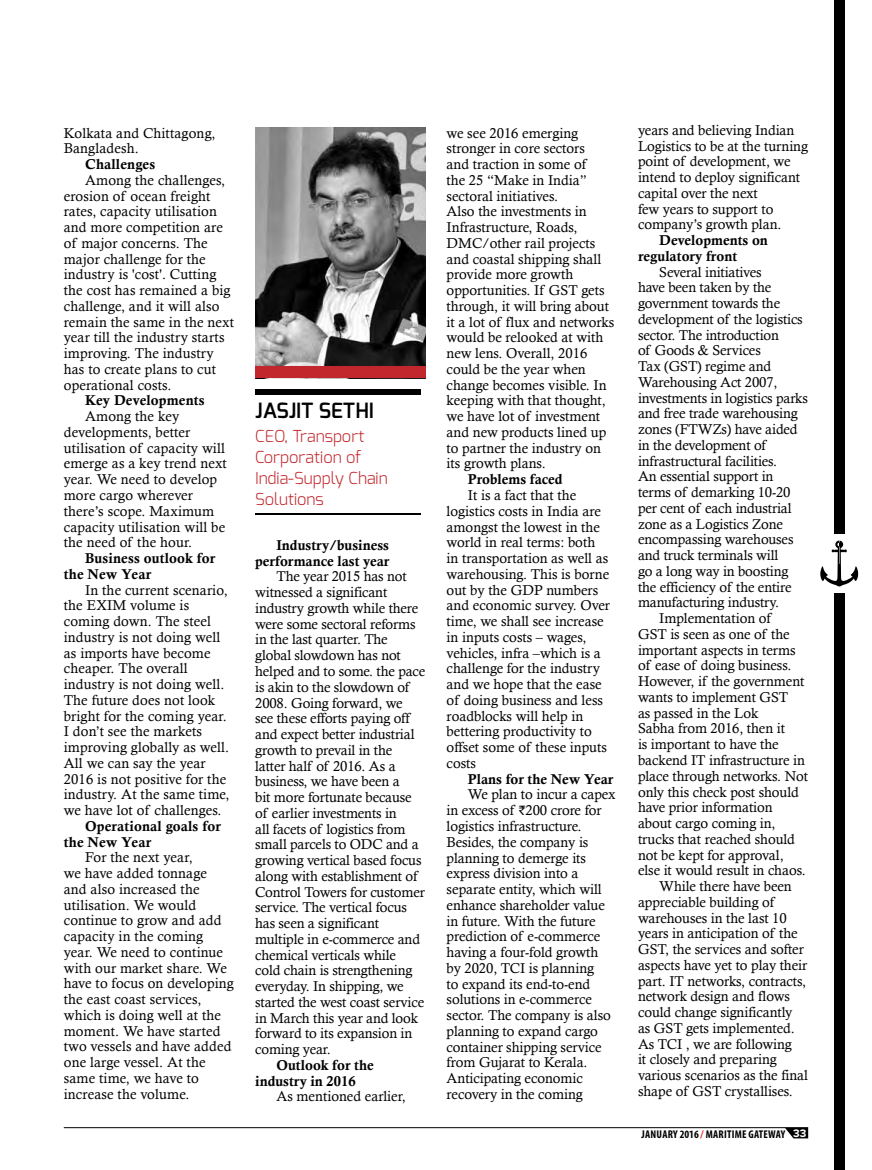
<style>
.page{position:relative;width:872px;height:1170px;background:#fff}
.page>*{position:absolute;margin:0;border:0;box-sizing:border-box;transform-origin:0 0}
.t1{font:600 21px "Exo";color:#000}
.t2{font:300 16.5px/20.9px "Exo";color:#c1272d}
.t3{font:14.25px/15.8px "Calisto";letter-spacing:-.005em;color:#000}
.t4{font:14.25px/15.8px "Calis MT Bol";color:#000}
.t5{font:700 condensed 11.25px "Myriad Pro";letter-spacing:.02em;color:#000}
.s1{font-family:"Rupee Foradian";font-size:12.75px}
.s2{color:#ed1d24}
.s3{font-family:"Proxima Nova";font-stretch:normal;color:#fff}
</style>
<div class="page">
<img style="left:255px;top:127px;width:170px;height:240px">
<div style="left:255px;top:389px;width:165px;height:5px;background:#000"></div>
<div style="left:255px;top:367px;width:170px;height:11px;background:#c1272d"></div>
<hr style="left:255px;top:513px;width:165px;height:1px;background:#000">
<hr style="left:64px;top:1127px;width:744px;height:1px;background:#000">
<svg style="left:785px;top:1127px;width:23px;height:11px"></svg>
<svg style="left:820px;top:540px;width:38px;height:46px"></svg>
<div style="left:834px;top:0;width:10px;height:533px;background:#000"></div>
<div style="left:834px;top:593px;width:10px;height:576px;background:#000"></div>
<p class="t3" style="left:64px;top:125px;width:153px">Kolkata and Chittagong,<br>Bangladesh.</p>
<p class="t4" style="left:85px;top:156px;width:72px">Challenges</p>
<p class="t3" style="left:64px;top:172px;width:172px;text-indent:21px">Among the challenges, erosion of ocean freight rates, capacity utilisation and more competition are of major concerns. The major challenge for the industry is 'cost'. Cutting the cost has remained a big challenge, and it will also remain the same in the next year till the industry starts improving. The industry has to create plans to cut operational costs.</p>
<p class="t4" style="left:85px;top:392px;width:121px">Key Developments</p>
<p class="t3" style="left:64px;top:408px;width:165px;text-indent:21px">Among the key developments, better utilisation of capacity will emerge as a key trend next year. We need to develop more cargo wherever there’s scope. Maximum capacity utilisation will be the need of the hour.</p>
<p class="t4" style="left:64px;top:550px;width:153px;text-indent:21px">Business outlook for the New Year</p>
<p class="t3" style="left:64px;top:581px;width:167px;text-indent:21px">In the current scenario, the EXIM volume is coming down. The steel industry is not doing well as imports have become cheaper. The overall industry is not doing well.<br>The future does not look bright for the coming year.<br>I don’t see the markets improving globally as well.<br>All we can say the year<br>2016 is not positive for the industry. At the same time, we have lot of challenges.</p>
<p class="t4" style="left:64px;top:818px;width:159px;text-indent:21px">Operational goals for the New Year</p>
<p class="t3" style="left:64px;top:849px;width:172px;text-indent:21px">For the next year,<br>we have added tonnage<br>and also increased the utilisation. We would continue to grow and add capacity in the coming year. We need to continue with our market share. We have to focus on developing the east coast services, which is doing well at the moment. We have started two vessels and have added one large vessel. At the same time, we have to increase the volume.</p>
<h1 class="t1" style="left:255px;top:397px;width:120px">JASJIT SETHI</h1>
<p class="t2" style="left:255px;top:426px;width:134px">CEO, Transport<br>Corporation of<br>India-Supply Chain<br>Solutions</p>
<p class="t4" style="left:255px;top:537px;width:136px;text-align:right">Industry/business performance last year</p>
<p class="t3" style="left:255px;top:568px;width:172px;text-indent:21px">The year 2015 has not witnessed a significant industry growth while there were some sectoral reforms in the last quarter. The global slowdown has not helped and to some. the pace is akin to the slowdown of<br>2008. Going forward, we<br>see these efforts paying off and expect better industrial growth to prevail in the latter half of 2016. As a business, we have been a<br>bit more fortunate because of earlier investments in<br>all facets of logistics from small parcels to ODC and a growing vertical based focus along with establishment of<br>Control Towers for customer service. The vertical focus has seen a significant multiple in e-commerce and chemical verticals while<br>cold chain is strengthening everyday. In shipping, we started the west coast service in March this year and look forward to its expansion in coming year.</p>
<p class="t4" style="left:255px;top:1056px;width:120px;text-indent:21px">Outlook for the industry in 2016</p>
<p class="t3" style="left:276px;top:1088px;width:131px">As mentioned earlier,</p>
<p class="t3" style="left:446px;top:125px;width:169px">we see 2016 emerging stronger in core sectors<br>and traction in some of<br>the 25 “Make in India” sectoral initiatives.<br>Also the investments in<br>Infrastructure, Roads,<br>DMC/other rail projects and coastal shipping shall provide more growth opportunities. If GST gets through, it will bring about it a lot of flux and networks would be relooked at with new lens. Overall, 2016 could be the year when change becomes visible. In keeping with that thought, we have lot of investment and new products lined up to partner the industry on its growth plans.</p>
<p class="t4" style="left:468px;top:471px;width:96px">Problems faced</p>
<p class="t3" style="left:446px;top:487px;width:165px;text-indent:21px">It is a fact that the logistics costs in India are amongst the lowest in the world in real terms: both in transportation as well as warehousing. This is borne out by the GDP numbers and economic survey. Over time, we shall see increase in inputs costs – wages, vehicles, infra –which is a challenge for the industry and we hope that the ease of doing business and less roadblocks will help in bettering productivity to offset some of these inputs costs</p>
<p class="t4" style="left:468px;top:770px;width:147px">Plans for the New Year</p>
<p class="t3" style="left:446px;top:786px;width:170px;text-indent:21px">We plan to incur a capex in excess of <span class="s1">`</span>200 crore for logistics infrastructure.<br>Besides, the company is planning to demerge its express division into a separate entity, which will enhance shareholder value in future. With the future prediction of e-commerce having a four-fold growth by 2020, TCI is planning<br>to expand its end-to-end solutions in e-commerce sector. The company is also planning to expand cargo container shipping service from Gujarat to Kerala.<br>Anticipating economic recovery in the coming</p>
<p class="t3" style="left:638px;top:122px;width:171px">years and believing Indian<br>Logistics to be at the turning point of development, we intend to deploy significant capital over the next<br>few years to support to company’s growth plan.</p>
<p class="t4" style="left:638px;top:232px;width:131px;text-indent:21px">Developments on regulatory front</p>
<p class="t3" style="left:659px;top:264px;width:104px">Several initiatives</p>
<p class="t3" style="left:638px;top:279px;width:135px">have been taken by the</p>
<p class="t3" style="left:638px;top:295px;width:144px">government towards the</p>
<p class="t3" style="left:638px;top:311px;width:166px">development of the logistics</p>
<p class="t3" style="left:638px;top:327px;width:142px">sector. The introduction</p>
<p class="t3" style="left:638px;top:342px;width:124px">of Goods &amp; Services</p>
<p class="t3" style="left:638px;top:358px;width:135px">Tax (GST) regime and</p>
<p class="t3" style="left:638px;top:374px;width:141px">Warehousing Act 2007,</p>
<p class="t3" style="left:638px;top:389px;width:171px">investments in logistics parks</p>
<p class="t3" style="left:638px;top:405px;width:161px">and free trade warehousing</p>
<p class="t3" style="left:638px;top:421px;width:161px">zones (FTWZs) have aided</p>
<p class="t3" style="left:638px;top:437px;width:129px">in the development of</p>
<p class="t3" style="left:638px;top:452px;width:141px">infrastructural facilities.</p>
<p class="t3" style="left:638px;top:468px;width:137px">An essential support in</p>
<p class="t3" style="left:638px;top:484px;width:154px">terms of demarking 10-20</p>
<p class="t3" style="left:638px;top:500px;width:155px">per cent of each industrial</p>
<p class="t3" style="left:638px;top:515px;width:146px">zone as a Logistics Zone</p>
<p class="t3" style="left:638px;top:531px;width:157px">encompassing warehouses</p>
<p class="t3" style="left:638px;top:547px;width:142px">and truck terminals will</p>
<p class="t3" style="left:638px;top:563px;width:152px">go a long way in boosting</p>
<p class="t3" style="left:638px;top:578px;width:155px">the efficiency of the entire</p>
<p class="t3" style="left:638px;top:594px;width:142px">manufacturing industry.</p>
<p class="t3" style="left:659px;top:610px;width:113px">Implementation of</p>
<p class="t3" style="left:638px;top:626px;width:153px">GST is seen as one of the</p>
<p class="t3" style="left:638px;top:641px;width:159px">important aspects in terms</p>
<p class="t3" style="left:638px;top:657px;width:155px">of ease of doing business.</p>
<p class="t3" style="left:638px;top:673px;width:168px">However, if the government</p>
<p class="t3" style="left:638px;top:689px;width:152px">wants to implement GST</p>
<p class="t3" style="left:638px;top:704px;width:122px">as passed in the Lok</p>
<p class="t3" style="left:638px;top:720px;width:148px">Sabha from 2016, then it</p>
<p class="t3" style="left:638px;top:736px;width:142px">is important to have the</p>
<p class="t3" style="left:638px;top:752px;width:168px">backend IT infrastructure in</p>
<p class="t3" style="left:638px;top:767px;width:172px">place through networks. Not</p>
<p class="t3" style="left:638px;top:783px;width:162px">only this check post should</p>
<p class="t3" style="left:638px;top:799px;width:136px">have prior information</p>
<p class="t3" style="left:638px;top:815px;width:139px">about cargo coming in,</p>
<p class="t3" style="left:638px;top:830px;width:158px">trucks that reached should</p>
<p class="t3" style="left:638px;top:846px;width:147px">not be kept for approval,</p>
<p class="t3" style="left:638px;top:862px;width:169px">else it would result in chaos.</p>
<p class="t3" style="left:659px;top:878px;width:134px">While there have been</p>
<p class="t3" style="left:638px;top:893px;width:138px">appreciable building of</p>
<p class="t3" style="left:638px;top:909px;width:150px">warehouses in the last 10</p>
<p class="t3" style="left:638px;top:925px;width:161px">years in anticipation of the</p>
<p class="t3" style="left:638px;top:941px;width:167px">GST, the services and softer</p>
<p class="t3" style="left:638px;top:956px;width:171px">aspects have yet to play their</p>
<p class="t3" style="left:638px;top:972px;width:169px">part. IT networks, contracts,</p>
<p class="t3" style="left:638px;top:988px;width:153px">network design and flows</p>
<p class="t3" style="left:638px;top:1004px;width:156px">could change significantly</p>
<p class="t3" style="left:638px;top:1019px;width:158px">as GST gets implemented.</p>
<p class="t3" style="left:638px;top:1035px;width:155px">As TCI , we are following</p>
<p class="t3" style="left:638px;top:1051px;width:140px">it closely and preparing</p>
<p class="t3" style="left:638px;top:1067px;width:171px">various scenarios as the final</p>
<p class="t3" style="left:638px;top:1082px;width:156px">shape of GST crystallises.</p>
<p class="t5" style="left:641px;top:1127px;width:166px">JANUARY 2016 <span class="s2">/</span> MARITIME GATEWAY <span class="s3">33</span></p>
</div>
